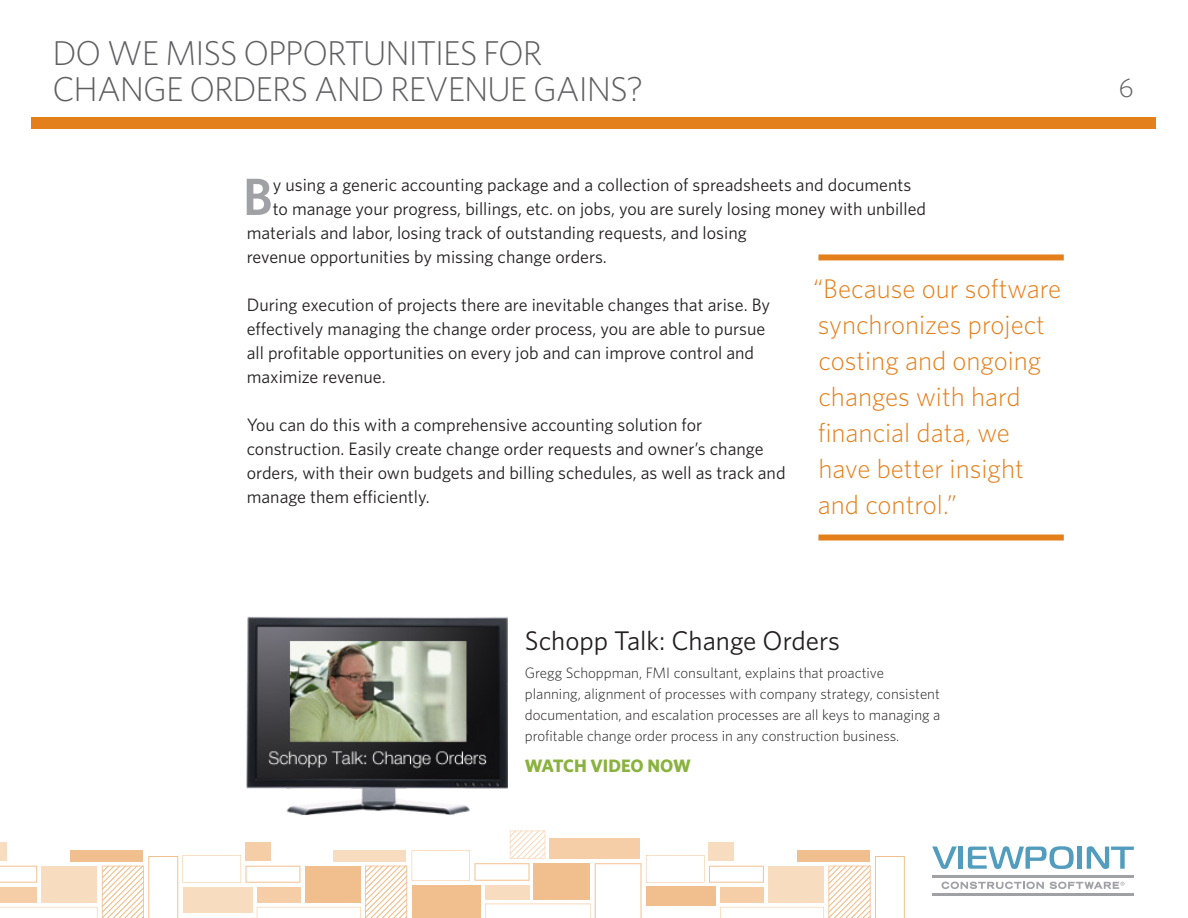
<style>
.page{position:relative;width:1188px;height:918px;background:#fff}
.page>*{position:absolute;margin:0;border:0;box-sizing:border-box;transform-origin:0 0}
.body_copy{font:600 52.5px "Whitney";color:#a0a1a5}
.t1{font:300 34.5px/36px "Whitney";letter-spacing:-.03em;color:#5f5f62}
.all_caps_subhead{font:300 27px/36px "Whitney";color:#e4801b}
.headline_gray{font:27px "Whitney";color:#231f20}
.t2{font:300 27px "Whitney";color:#5f5f62}
.body_copy-2{font:18px/24px "Whitney";color:#231f20}
.body_copy-3{font:700 18px "Whitney";letter-spacing:-.005em;color:#8ab23f}
.body_copy-4{font:300 15px/21px "Whitney";color:#231f20}
</style>
<div class="page">
<svg style="left:0;top:831px;width:905px;height:87px"></svg>
<svg style="left:932px;top:847px;width:25px;height:22px"></svg>
<hr style="left:959px;top:847px;width:4px;height:22px;background:#529cbe">
<svg style="left:968px;top:846px;width:106px;height:23px"></svg>
<div style="left:1077px;top:847px;width:5px;height:22px;background:#529cbe"></div>
<svg style="left:1087px;top:846px;width:47px;height:23px"></svg>
<svg style="left:942px;top:882px;width:102px;height:7px"></svg>
<svg style="left:1050px;top:882px;width:75px;height:7px"></svg>
<hr style="left:932px;top:875px;width:202px;height:2px;background:#a0a1a5">
<hr style="left:932px;top:893px;width:202px;height:3px;background:#a0a1a5">
<div style="left:32px;top:117px;width:1124px;height:12px;background:#e4801b"></div>
<div style="left:818px;top:254px;width:246px;height:6px;background:#e4801b"></div>
<div style="left:818px;top:535px;width:246px;height:6px;background:#e4801b"></div>
<img style="left:247px;top:616px;width:261px;height:200px">
<p class="t1" style="left:52px;top:34px;width:592px">DO WE MISS OPPORTUNITIES FOR<br>CHANGE ORDERS AND REVENUE GAINS?</p>
<p class="body_copy" style="left:243px;top:162px;width:31px">B</p>
<p class="body_copy-2" style="left:273px;top:172px;width:640px">y using a generic accounting package and a collection of spreadsheets and documents</p>
<p class="body_copy-2" style="left:273px;top:196px;width:655px">to manage your progress, billings, etc. on jobs, you are surely losing money with unbilled</p>
<p class="body_copy-2" style="left:247px;top:220px;width:502px">materials and labor, losing track of outstanding requests, and losing</p>
<p class="body_copy-2" style="left:247px;top:244px;width:362px">revenue opportunities by missing change orders.</p>
<p class="body_copy-2" style="left:247px;top:292px;width:525px">During execution of projects there are inevitable changes that arise. By effectively managing the change order process, you are able to pursue all profitable opportunities on every job and can improve control and maximize revenue.</p>
<p class="body_copy-2" style="left:247px;top:412px;width:540px">You can do this with a comprehensive accounting solution for construction. Easily create change order requests and owner’s change orders, with their own budgets and billing schedules, as well as track and manage them efficiently.</p>
<p class="all_caps_subhead" style="left:813px;top:270px;width:250px">“Because our software synchronizes project costing and ongoing changes with hard financial data, we have better insight and control.”</p>
<p class="headline_gray" style="left:525px;top:623px;width:317px">Schopp Talk: Change Orders</p>
<p class="body_copy-4" style="left:525px;top:662px;width:417px">Gregg Schoppman, FMI consultant, explains that proactive planning, alignment of processes with company strategy, consistent documentation, and escalation processes are all keys to managing a profitable change order process in any construction business.</p>
<p class="body_copy-3" style="left:525px;top:754px;width:167px">WATCH VIDEO NOW</p>
<h3 class="t2" style="left:1119px;top:70px;width:17px">6</h3>
</div>
